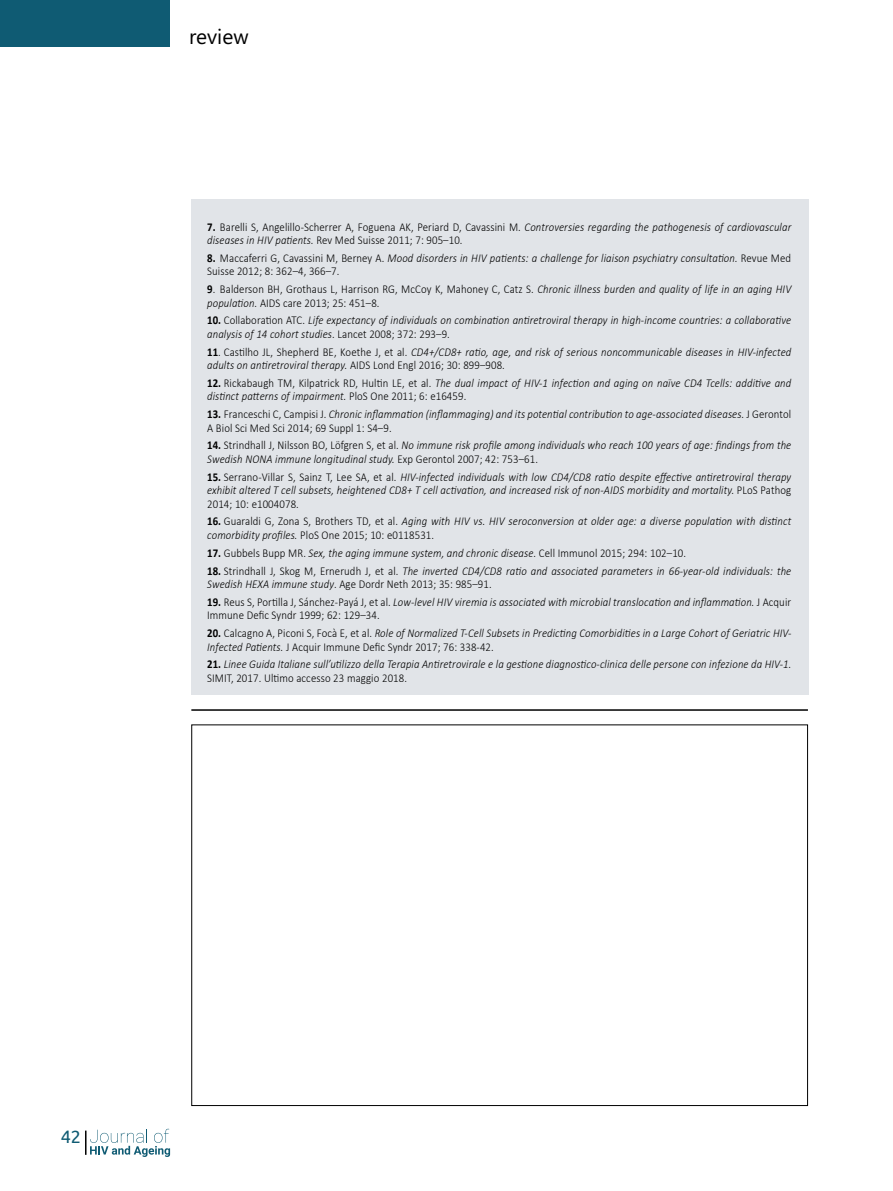
<style>
.page{position:relative;width:893px;height:1191px;background:#fff}
.page>*{position:absolute;margin:0;border:0;box-sizing:border-box;transform-origin:0 0}
.t1{font:21px "Segoe WP";color:#000}
.t2{font:18px "Ubuntu";color:#0f5b73}
.t3{font:italic 300 12px/13.5px "Calibri";letter-spacing:.01em;color:#000;scale:.9 1}
.t4{font:300 12px/13.5px "Calibri";letter-spacing:.01em;color:#000;scale:.9 1}
.s1{font-weight:700}
.s2{font-style:italic}
.s3{font-weight:700;font-style:normal}
.s4{font-style:normal}
</style>
<div class="page">
<div style="left:0;top:0;width:170px;height:47px;background:#0f5b73"></div>
<svg style="left:90px;top:1128px;width:80px;height:29px"></svg>
<hr style="left:85px;top:1130px;width:2px;height:24px;background:#000">
<hr style="left:191px;top:709px;width:617px;height:2px;background:#000">
<div style="left:191px;top:200px;width:617px;height:495px;background:#e1e4e8"></div>
<p class="t1" style="left:189px;top:22px;width:61px">review</p>
<p class="t4" style="left:207px;top:219px;width:650px"><span class="s1">7.</span> Barelli S, Angelillo-Scherrer A, Foguena AK, Periard D, Cavassini M. <span class="s2">Controversies regarding the pathogenesis of cardiovascular diseases in HIV patients.</span> Rev Med Suisse 2011; 7: 905–10.</p>
<p class="t3" style="left:207px;top:251px;width:650px"><span class="s3">8.</span> <span class="s4">Maccaferri G, Cavassini M, Berney A.</span> Mood disorders in HIV patients: a challenge for liaison psychiatry consultation. <span class="s4">Revue Med<br>Suisse 2012; 8: 362–4, 366–7.</span></p>
<p class="t4" style="left:207px;top:282px;width:650px"><span class="s1">9</span>. Balderson BH, Grothaus L, Harrison RG, McCoy K, Mahoney C, Catz S. <span class="s2">Chronic illness burden and quality of life in an aging HIV population.</span> AIDS care 2013; 25: 451–8.</p>
<p class="t3" style="left:207px;top:313px;width:651px"><span class="s3">10.</span> <span class="s4">Collaboration ATC.</span> Life expectancy of individuals on combination antiretroviral therapy in high-income countries: a collaborative analysis of 14 cohort studies<span class="s4">. Lancet 2008; 372: 293–9.</span></p>
<p class="t3" style="left:207px;top:345px;width:650px"><span class="s3">11</span><span class="s4">. Castilho JL, Shepherd BE, Koethe J, et al.</span> CD4+/CD8+ ratio, age, and risk of serious noncommunicable diseases in HIV-infected adults on antiretroviral therapy. <span class="s4">AIDS Lond Engl 2016; 30: 899–908.</span></p>
<p class="t3" style="left:207px;top:376px;width:650px"><span class="s3">12.</span> <span class="s4">Rickabaugh TM, Kilpatrick RD, Hultin LE, et al.</span> The dual impact of HIV-1 infection and aging on naïve CD4 Tcells: additive and distinct patterns of impairment. <span class="s4">PloS One 2011; 6: e16459.</span></p>
<p class="t3" style="left:207px;top:407px;width:650px"><span class="s3">13.</span> <span class="s4">Franceschi C, Campisi J.</span> Chronic inflammation (inflammaging) and its potential contribution to age-associated diseases. <span class="s4">J Gerontol<br>A Biol Sci Med Sci 2014; 69 Suppl 1: S4–9.</span></p>
<p class="t3" style="left:207px;top:438px;width:650px"><span class="s3">14.</span> <span class="s4">Strindhall J, Nilsson BO, Löfgren S, et al.</span> No immune risk profile among individuals who reach 100 years of age: findings from the<br>Swedish NONA immune longitudinal study. <span class="s4">Exp Gerontol 2007; 42: 753–61.</span></p>
<p class="t3" style="left:207px;top:470px;width:650px;text-align:justify"><span class="s3">15.</span> <span class="s4">Serrano-Villar S, Sainz T, Lee SA, et al.</span> HIV-infected individuals with low CD4/CD8 ratio despite effective antiretroviral therapy exhibit altered T cell subsets, heightened CD8+ T cell activation, and increased risk of non-AIDS morbidity and mortality. <span class="s4">PLoS Pathog 2014; 10: e1004078.</span></p>
<p class="t3" style="left:207px;top:514px;width:650px"><span class="s3">16.</span> <span class="s4">Guaraldi G, Zona S, Brothers TD, et al.</span> Aging with HIV vs. HIV seroconversion at older age: a diverse population with distinct comorbidity profiles. <span class="s4">PloS One 2015; 10: e0118531.</span></p>
<p class="t3" style="left:207px;top:546px;width:534px"><span class="s3">17.</span> <span class="s4">Gubbels Bupp MR.</span> Sex, the aging immune system, and chronic disease. <span class="s4">Cell Immunol 2015; 294: 102–10.</span></p>
<p class="t3" style="left:207px;top:563px;width:650px"><span class="s3">18.</span> <span class="s4">Strindhall J, Skog M, Ernerudh J, et al.</span> The inverted CD4/CD8 ratio and associated parameters in 66-year-old individuals: the<br>Swedish HEXA immune study<span class="s4">. Age Dordr Neth 2013; 35: 985–91.</span></p>
<p class="t4" style="left:207px;top:594px;width:650px"><span class="s1">19.</span> Reus S, Portilla J, Sánchez-Payá J, et al. <span class="s2">Low-level HIV viremia is associated with microbial translocation and inflammation.</span> J Acquir<br>Immune Defic Syndr 1999; 62: 129–34.</p>
<p class="t3" style="left:207px;top:626px;width:650px"><span class="s3">20.</span> <span class="s4">Calcagno A, Piconi S, Focà E, et al.</span> Role of Normalized T-Cell Subsets in Predicting Comorbidities in a Large Cohort of Geriatric HIV-<br>Infected Patients. <span class="s4">J Acquir Immune Defic Syndr 2017; 76: 338-42.</span></p>
<p class="t3" style="left:207px;top:657px;width:651px"><span class="s3">21.</span> Linee Guida Italiane sull’utilizzo della Terapia Antiretrovirale e la gestione diagnostico-clinica delle persone con infezione da HIV-1.<br><span class="s4">SIMIT, 2017. Ultimo accesso 23 maggio 2018.</span></p>
<h2 class="t2" style="left:61px;top:1125px;width:22px">42</h2>
</div>
